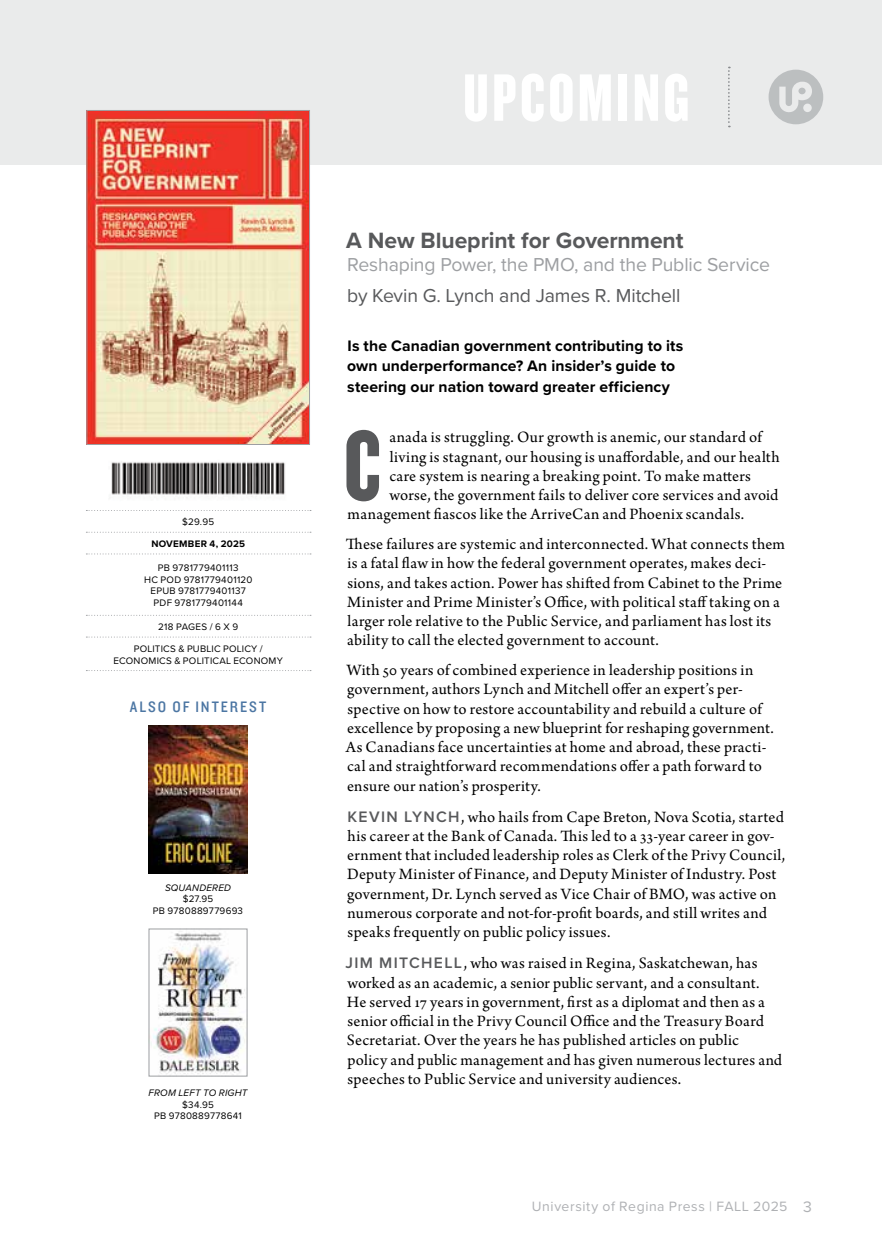
<style>
.page{position:relative;width:882px;height:1260px;background:#fff}
.page>*{position:absolute;margin:0;border:0;box-sizing:border-box;transform-origin:0 0}
.t1{font:103.25px "Knockout HTF68 Full Featherwt";color:#58595b}
.t2{font:69.65px "Knockout HTF68 Full Featherwt";letter-spacing:.05em;color:#fff}
.t3{font:700 22.93px "Proxima Nova";letter-spacing:-.005em;color:#58595b}
.t4{font:19.43px "Proxima Nova";letter-spacing:-.01em;color:#9d9fa2}
.t5{font:19.43px "Proxima Nova";letter-spacing:-.01em;color:#58595b}
.t6{font:16.62px/19.2px "Arno Pro";letter-spacing:.015em;color:#000}
.t7{font:700 15.75px/20.5px "Proxima Nova";letter-spacing:.01em;color:#000}
.t8{font:15.75px "Knockout HTF30 Junior Welterwt";letter-spacing:.125em;color:#4c76a3}
.t9{font:14px "Proxima Nova";letter-spacing:.04em;color:#afb1b4}
.t10{font:9.8px/11.7px "Proxima Nova";letter-spacing:.025em;color:#000;text-align:center}
.t11{font:italic 9.8px "Proxima Nova";letter-spacing:.02em;color:#000}
.t12{font:700 9.8px "Proxima Nova";letter-spacing:.025em;color:#000}
.s1{font-family:"Proxima Nova";font-weight:600;font-size:15.75px;color:#58595b}
.s2{font-size:15.75px}
</style>
<div class="page">
<div style="left:0;top:0;width:882px;height:164px;background:#eaebeb"></div>
<svg style="left:769px;top:70px;width:54px;height:54px"></svg>
<svg style="left:728px;top:67px;width:2px;height:60px"></svg>
<img style="left:148px;top:725px;width:100px;height:149px">
<img style="left:151px;top:931px;width:94px;height:143px">
<div style="left:149px;top:929px;width:98px;height:147px;border:1px solid #9d9fa2"></div>
<img style="left:89px;top:112px;width:219px;height:331px">
<div style="left:87px;top:110px;width:223px;height:335px;border:1px solid #9d9fa2"></div>
<svg style="left:86px;top:510px;width:225px;height:1px"></svg>
<svg style="left:86px;top:670px;width:225px;height:1px"></svg>
<svg style="left:86px;top:532px;width:225px;height:1px"></svg>
<svg style="left:86px;top:554px;width:225px;height:1px"></svg>
<svg style="left:86px;top:615px;width:225px;height:1px"></svg>
<svg style="left:86px;top:637px;width:225px;height:1px"></svg>
<img style="left:111px;top:461px;width:174px;height:37px">
<p class="t10" style="left:182px;top:516px;width:34px">$29.95</p>
<p class="t12" style="left:151px;top:536px;width:95px">NOVEMBER 4, 2025</p>
<p class="t10" style="left:144px;top:561px;width:110px">PB 9781779401113<br>HC POD 9781779401120<br>EPUB 9781779401137<br>PDF 9781779401144</p>
<p class="t10" style="left:158px;top:621px;width:81px">218 PAGES / 6 X 9</p>
<p class="t10" style="left:113px;top:642px;width:171px">POLITICS &amp; PUBLIC POLICY /<br>ECONOMICS &amp; POLITICAL ECONOMY</p>
<p class="t8" style="left:130px;top:698px;width:138px">ALSO OF INTEREST</p>
<p class="t11" style="left:165px;top:880px;width:68px">SQUANDERED</p>
<p class="t10" style="left:153px;top:893px;width:92px">$27.95<br>PB 9780889779693</p>
<p class="t11" style="left:149px;top:1085px;width:101px">FROM LEFT TO RIGHT</p>
<p class="t10" style="left:154px;top:1098px;width:89px">$34.95<br>PB 9780889778641</p>
<h2 class="t2" style="left:463px;top:62px;width:228px">UPCOMING</h2>
<h3 class="t3" style="left:346px;top:223px;width:339px">A New Blueprint for Government</h3>
<p class="t4" style="left:347px;top:250px;width:424px">Reshaping Power, the PMO, and the Public Service</p>
<p class="t5" style="left:347px;top:281px;width:335px">by Kevin G. Lynch and James R. Mitchell</p>
<p class="t7" style="left:347px;top:335px;width:338px">Is the Canadian government contributing to its own underperformance? An insider’s guide to steering our nation toward greater efficiency</p>
<h1 class="t1" style="left:344px;top:413px;width:38px">C</h1>
<p class="t6" style="left:389px;top:429px;width:374px">anada is struggling. Our growth is anemic, our standard of</p>
<p class="t6" style="left:390px;top:448px;width:391px">living is stagnant, our housing is unaffordable, and our health</p>
<p class="t6" style="left:389px;top:467px;width:363px">care system is nearing a breaking point. To make matters</p>
<p class="t6" style="left:390px;top:486px;width:391px">worse, the government fails to deliver core services and avoid</p>
<p class="t6" style="left:348px;top:506px;width:398px">management fiascos like the ArriveCan and Phoenix scandals.</p>
<p class="t6" style="left:346px;top:535px;width:441px">These failures are systemic and interconnected. What connects them is a fatal flaw in how the federal government operates, makes deci&shy;sions, and takes action. Power has shifted from Cabinet to the Prime Minister and Prime Minister’s Office, with political staff taking on a larger role relative to the Public Service, and parliament has lost its ability to call the elected government to account.</p>
<p class="t6" style="left:346px;top:661px;width:430px">With 50 years of combined experience in leadership positions in government, authors Lynch and Mitchell offer an expert’s per&shy;spective on how to restore accountability and rebuild a culture of excellence by proposing a new blueprint for reshaping government.<br>As Canadians face uncertainties at home and abroad, these practi&shy;cal and straightforward recommendations offer a path forward to ensure our nation’s prosperity.</p>
<p class="t6" style="left:347px;top:808px;width:439px"><span class="s1">KEVIN LYNCH</span>, who hails from Cape Breton, Nova Scotia, started his career at the Bank of Canada. This led to a 33-year career in gov&shy;ernment that included leadership roles as Clerk of the Privy Council, Deputy Minister of Finance, and Deputy Minister of Industry. Post government, Dr. Lynch served as Vice Chair of BMO, was active on numerous corporate and not-for-profit boards, and still writes and speaks frequently on public policy issues.</p>
<p class="t6" style="left:345px;top:955px;width:438px"><span class="s1">JIM MITCHELL</span>, who was raised in Regina, Saskatchewan, has worked as an academic, a senior public servant, and a consultant.<br>He served 17 years in government, first as a diplomat and then as a senior official in the Privy Council Office and the Treasury Board Secretariat. Over the years he has published articles on public<br>policy and public management and has given numerous lectures and speeches to Public Service and university audiences.</p>
<p class="t9" style="left:532px;top:1196px;width:282px">University of Regina Press | FALL 2025 <span class="s2">3</span></p>
</div>
